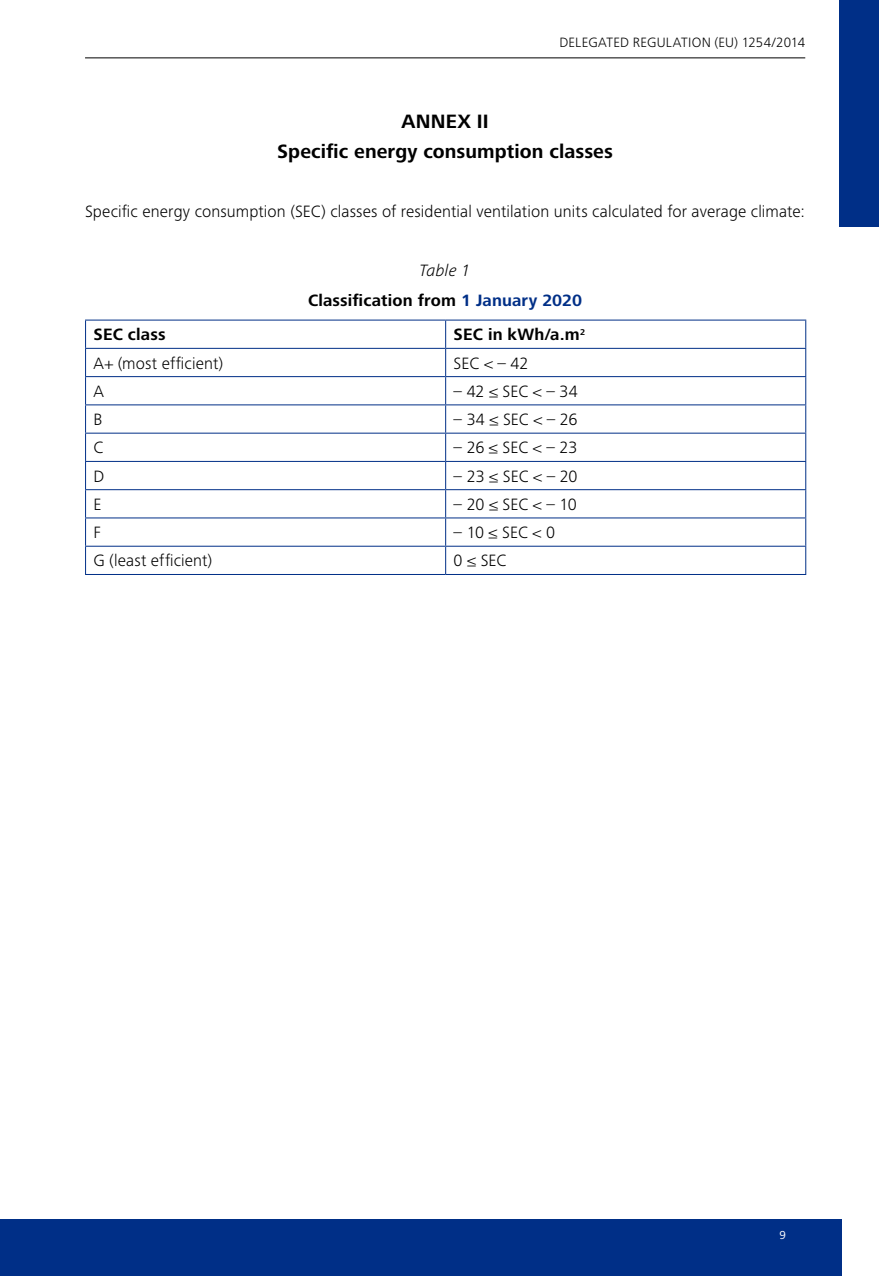
<style>
.page{position:relative;width:879px;height:1276px;background:#fff}
.page>*{position:absolute;margin:0;border:0;box-sizing:border-box;transform-origin:0 0}
.t1{font:700 20px/29.6px "Frutiger Next Pro";letter-spacing:.005em;color:#000;text-align:center}
.t2{font:300 17px "Frutiger Next Pro";letter-spacing:.005em;color:#000}
.t3{font:700 17px/29.6px "Frutiger Next Pro";letter-spacing:.01em;color:#000;text-align:center}
.t4{font:300 14px "Frutiger Next Pro";letter-spacing:.015em;color:#000}
.t5{font:12px "Frutiger Next Pro";color:#fff}
.s1{font-weight:300;font-style:italic}
.s2{color:#002f87}
</style>
<div class="page">
<hr style="left:85px;top:58px;width:720px;height:1px;background:#000">
<hr style="left:85px;top:319px;width:361px;height:1px;background:#002f87">
<hr style="left:446px;top:319px;width:360px;height:1px;background:#002f87">
<hr style="left:85px;top:348px;width:361px;height:1px;background:#002f87">
<hr style="left:446px;top:348px;width:360px;height:1px;background:#002f87">
<hr style="left:85px;top:376px;width:361px;height:1px;background:#002f87">
<hr style="left:446px;top:376px;width:360px;height:1px;background:#002f87">
<hr style="left:85px;top:404px;width:361px;height:1px;background:#002f87">
<hr style="left:446px;top:404px;width:360px;height:1px;background:#002f87">
<hr style="left:85px;top:433px;width:361px;height:1px;background:#002f87">
<hr style="left:446px;top:433px;width:360px;height:1px;background:#002f87">
<hr style="left:85px;top:461px;width:361px;height:1px;background:#002f87">
<hr style="left:446px;top:461px;width:360px;height:1px;background:#002f87">
<hr style="left:85px;top:489px;width:361px;height:1px;background:#002f87">
<hr style="left:446px;top:489px;width:360px;height:1px;background:#002f87">
<hr style="left:85px;top:517px;width:361px;height:1px;background:#002f87">
<hr style="left:446px;top:517px;width:360px;height:1px;background:#002f87">
<hr style="left:85px;top:546px;width:361px;height:1px;background:#002f87">
<svg style="left:85px;top:320px;width:1px;height:254px"></svg>
<hr style="left:446px;top:546px;width:360px;height:1px;background:#002f87">
<svg style="left:445px;top:320px;width:1px;height:254px"></svg>
<svg style="left:805px;top:320px;width:1px;height:254px"></svg>
<hr style="left:85px;top:574px;width:361px;height:1px;background:#002f87">
<hr style="left:446px;top:574px;width:360px;height:1px;background:#002f87">
<div style="left:0;top:1219px;width:841px;height:57px;background:#002f87"></div>
<div style="left:839px;top:0;width:40px;height:227px;background:#002f87"></div>
<p class="t4" style="left:559px;top:35px;width:247px">DELEGATED REGULATION (EU) 1254/2014</p>
<p class="t1" style="left:277px;top:106px;width:337px">ANNEX II<br>Specific energy consumption classes</p>
<p class="t2" style="left:85px;top:201px;width:721px">Specific energy consumption (SEC) classes of residential ventilation units calculated for average climate:</p>
<p class="t3" style="left:308px;top:256px;width:276px"><span class="s1">Table 1<br></span>Classification from <span class="s2">1 January 2020</span></p>
<p class="t3" style="left:94px;top:320px;width:74px">SEC class</p>
<p class="t3" style="left:454px;top:320px;width:133px">SEC in kWh/a.m<sup>2</sup></p>
<p class="t2" style="left:94px;top:353px;width:131px">A+ (most efficient)</p>
<p class="t2" style="left:454px;top:353px;width:76px">SEC &lt; – 42</p>
<p class="t2" style="left:94px;top:381px;width:12px">A</p>
<p class="t2" style="left:454px;top:381px;width:126px">– 42 ≤ SEC &lt; – 34</p>
<p class="t2" style="left:94px;top:410px;width:10px">B</p>
<p class="t2" style="left:454px;top:410px;width:125px">– 34 ≤ SEC &lt; – 26</p>
<p class="t2" style="left:94px;top:438px;width:11px">C</p>
<p class="t2" style="left:454px;top:438px;width:125px">– 26 ≤ SEC &lt; – 23</p>
<p class="t2" style="left:94px;top:466px;width:12px">D</p>
<p class="t2" style="left:454px;top:466px;width:125px">– 23 ≤ SEC &lt; – 20</p>
<p class="t2" style="left:94px;top:494px;width:9px">E</p>
<p class="t2" style="left:454px;top:494px;width:125px">– 20 ≤ SEC &lt; – 10</p>
<p class="t2" style="left:94px;top:523px;width:9px">F</p>
<p class="t2" style="left:454px;top:523px;width:103px">– 10 ≤ SEC &lt; 0</p>
<p class="t2" style="left:94px;top:551px;width:120px">G (least efficient)</p>
<p class="t2" style="left:454px;top:551px;width:54px">0 ≤ SEC</p>
<p class="t5" style="left:779px;top:1227px;width:8px">9</p>
</div>
